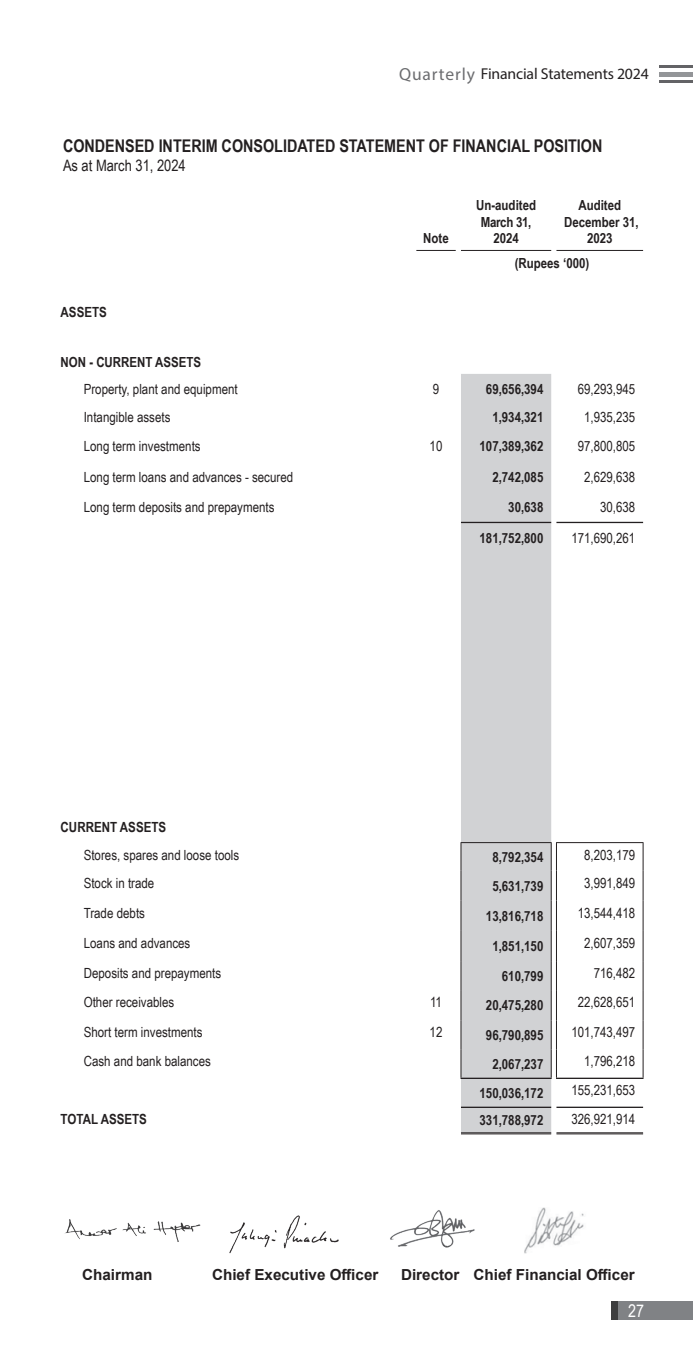
<style>
.page{position:relative;width:693px;height:1355px;background:#fff}
.page>*{position:absolute;margin:0;border:0;box-sizing:border-box;transform-origin:0 0}
.Heading{font:700 17.5px "Arial Narrow";color:#231f20}
.t1{font:17.5px "Myriad Pro";letter-spacing:.05em;color:#6c6d70}
.t2{font:17.5px "Arial Narrow";color:#fff}
.t3{font:15.75px "Myriad Pro";letter-spacing:-.01em;color:#231f20}
.t4{font:15.75px "Arial Narrow";color:#231f20}
.t5{font:700 15.22px "Arial";color:#231f20}
.Arial_Narrow_08{font:14px "Arial Narrow";color:#231f20}
.arial_narrow_bold_8{font:700 14px "Arial Narrow";color:#231f20}
.t6{font:700 13.83px "Arial Narrow";color:#231f20}
</style>
<div class="page">
<div style="left:617px;top:1301px;width:76px;height:19px;background:#808285"></div>
<div style="left:611px;top:1301px;width:6px;height:19px;background:#3e3e3f"></div>
<hr style="left:659px;top:72px;width:34px;height:4px;background:#939598">
<hr style="left:659px;top:65px;width:34px;height:3px;background:#636366">
<hr style="left:659px;top:80px;width:34px;height:3px;background:#636366">
<div style="left:461px;top:374px;width:90px;height:758px;background:#d1d2d4"></div>
<hr style="left:461px;top:842px;width:91px;height:1px;background:#231f20">
<hr style="left:556px;top:842px;width:88px;height:1px;background:#231f20">
<svg style="left:461px;top:843px;width:1px;height:27px"></svg>
<svg style="left:551px;top:843px;width:6px;height:27px"></svg>
<svg style="left:643px;top:843px;width:1px;height:27px"></svg>
<hr style="left:461px;top:870px;width:1px;height:30px;background:#231f20">
<hr style="left:551px;top:870px;width:1px;height:30px;background:#231f20">
<hr style="left:556px;top:870px;width:1px;height:30px;background:#231f20">
<hr style="left:643px;top:870px;width:1px;height:30px;background:#231f20">
<hr style="left:461px;top:900px;width:1px;height:31px;background:#231f20">
<hr style="left:551px;top:900px;width:1px;height:31px;background:#231f20">
<hr style="left:556px;top:900px;width:1px;height:31px;background:#231f20">
<hr style="left:643px;top:900px;width:1px;height:31px;background:#231f20">
<hr style="left:461px;top:931px;width:1px;height:30px;background:#231f20">
<hr style="left:551px;top:931px;width:1px;height:30px;background:#231f20">
<hr style="left:556px;top:931px;width:1px;height:30px;background:#231f20">
<hr style="left:643px;top:931px;width:1px;height:30px;background:#231f20">
<svg style="left:461px;top:961px;width:1px;height:29px"></svg>
<svg style="left:551px;top:961px;width:6px;height:29px"></svg>
<svg style="left:643px;top:961px;width:1px;height:29px"></svg>
<hr style="left:461px;top:990px;width:1px;height:30px;background:#231f20">
<hr style="left:551px;top:990px;width:1px;height:30px;background:#231f20">
<hr style="left:556px;top:990px;width:1px;height:30px;background:#231f20">
<hr style="left:643px;top:990px;width:1px;height:30px;background:#231f20">
<svg style="left:461px;top:1020px;width:1px;height:57px"></svg>
<svg style="left:551px;top:1020px;width:6px;height:57px"></svg>
<svg style="left:643px;top:1020px;width:1px;height:57px"></svg>
<hr style="left:416px;top:250px;width:40px;height:1px;background:#231f20">
<hr style="left:461px;top:250px;width:90px;height:1px;background:#231f20">
<hr style="left:556px;top:250px;width:87px;height:1px;background:#231f20">
<hr style="left:556px;top:522px;width:87px;height:1px;background:#231f20">
<hr style="left:461px;top:522px;width:90px;height:1px;background:#231f20">
<hr style="left:461px;top:1077px;width:91px;height:2px;background:#231f20">
<hr style="left:556px;top:1077px;width:88px;height:2px;background:#231f20">
<hr style="left:461px;top:1106px;width:90px;height:2px;background:#231f20">
<hr style="left:556px;top:1106px;width:87px;height:2px;background:#231f20">
<hr style="left:461px;top:1132px;width:90px;height:1px;background:#231f20">
<hr style="left:461px;top:1133px;width:90px;height:1px;background:#231f20">
<hr style="left:556px;top:1132px;width:87px;height:1px;background:#231f20">
<hr style="left:556px;top:1133px;width:87px;height:1px;background:#231f20">
<img style="left:390px;top:1210px;width:85px;height:38px">
<img style="left:524px;top:1207px;width:60px;height:47px">
<img style="left:229px;top:1215px;width:110px;height:39px">
<img style="left:64px;top:1219px;width:137px;height:23px">
<p class="t1" style="left:399px;top:63px;width:77px">Quarterly</p>
<p class="t3" style="left:481px;top:64px;width:169px">Financial Statements 2024</p>
<p class="Heading" style="left:63px;top:133px;width:541px">CONDENSED INTERIM CONSOLIDATED STATEMENT OF FINANCIAL POSITION</p>
<p class="t4" style="left:63px;top:154px;width:124px">As at March 31, 2024</p>
<p class="t6" style="left:423px;top:228px;width:27px">Note</p>
<p class="t6" style="left:476px;top:195px;width:61px">Un-audited</p>
<p class="t6" style="left:481px;top:211px;width:52px">March 31,</p>
<p class="t6" style="left:493px;top:228px;width:27px">2024</p>
<p class="t6" style="left:578px;top:195px;width:44px">Audited</p>
<p class="t6" style="left:564px;top:211px;width:76px">December 31,</p>
<p class="t6" style="left:587px;top:228px;width:27px">2023</p>
<p class="t6" style="left:515px;top:252px;width:76px">(Rupees ‘000)</p>
<p class="arial_narrow_bold_8" style="left:61px;top:302px;width:48px">ASSETS</p>
<p class="t6" style="left:61px;top:351px;width:142px">NON - CURRENT ASSETS</p>
<p class="Arial_Narrow_08" style="left:84px;top:379px;width:156px">Property, plant and equipment</p>
<p class="Arial_Narrow_08" style="left:433px;top:379px;width:8px">9</p>
<p class="arial_narrow_bold_8" style="left:486px;top:378px;width:59px">69,656,394</p>
<p class="Arial_Narrow_08" style="left:578px;top:379px;width:59px">69,293,945</p>
<p class="Arial_Narrow_08" style="left:84px;top:407px;width:88px">Intangible assets</p>
<p class="arial_narrow_bold_8" style="left:492px;top:407px;width:53px">1,934,321</p>
<p class="Arial_Narrow_08" style="left:584px;top:407px;width:53px">1,935,235</p>
<p class="Arial_Narrow_08" style="left:84px;top:436px;width:118px">Long term investments</p>
<p class="Arial_Narrow_08" style="left:430px;top:436px;width:14px">10</p>
<p class="arial_narrow_bold_8" style="left:480px;top:436px;width:65px">107,389,362</p>
<p class="Arial_Narrow_08" style="left:578px;top:436px;width:59px">97,800,805</p>
<p class="Arial_Narrow_08" style="left:84px;top:467px;width:211px">Long term loans and advances - secured</p>
<p class="arial_narrow_bold_8" style="left:492px;top:466px;width:53px">2,742,085</p>
<p class="Arial_Narrow_08" style="left:584px;top:467px;width:53px">2,629,638</p>
<p class="Arial_Narrow_08" style="left:84px;top:497px;width:192px">Long term deposits and prepayments</p>
<p class="arial_narrow_bold_8" style="left:508px;top:497px;width:37px">30,638</p>
<p class="Arial_Narrow_08" style="left:600px;top:497px;width:37px">30,638</p>
<p class="arial_narrow_bold_8" style="left:480px;top:527px;width:65px">181,752,800</p>
<p class="Arial_Narrow_08" style="left:571px;top:527px;width:65px">171,690,261</p>
<p class="arial_narrow_bold_8" style="left:61px;top:816px;width:107px">CURRENT ASSETS</p>
<p class="Arial_Narrow_08" style="left:84px;top:844px;width:157px">Stores, spares and loose tools</p>
<p class="arial_narrow_bold_8" style="left:492px;top:846px;width:53px">8,792,354</p>
<p class="Arial_Narrow_08" style="left:584px;top:844px;width:53px">8,203,179</p>
<p class="Arial_Narrow_08" style="left:84px;top:872px;width:72px">Stock in trade</p>
<p class="arial_narrow_bold_8" style="left:492px;top:875px;width:53px">5,631,739</p>
<p class="Arial_Narrow_08" style="left:584px;top:872px;width:53px">3,991,849</p>
<p class="Arial_Narrow_08" style="left:84px;top:902px;width:63px">Trade debts</p>
<p class="arial_narrow_bold_8" style="left:486px;top:905px;width:59px">13,816,718</p>
<p class="Arial_Narrow_08" style="left:578px;top:902px;width:59px">13,544,418</p>
<p class="Arial_Narrow_08" style="left:84px;top:932px;width:108px">Loans and advances</p>
<p class="arial_narrow_bold_8" style="left:492px;top:935px;width:53px">1,851,150</p>
<p class="Arial_Narrow_08" style="left:584px;top:932px;width:53px">2,607,359</p>
<p class="Arial_Narrow_08" style="left:84px;top:963px;width:139px">Deposits and prepayments</p>
<p class="arial_narrow_bold_8" style="left:502px;top:965px;width:43px">610,799</p>
<p class="Arial_Narrow_08" style="left:594px;top:963px;width:43px">716,482</p>
<p class="Arial_Narrow_08" style="left:84px;top:992px;width:92px">Other receivables</p>
<p class="Arial_Narrow_08" style="left:430px;top:992px;width:14px">11</p>
<p class="arial_narrow_bold_8" style="left:486px;top:994px;width:59px">20,475,280</p>
<p class="Arial_Narrow_08" style="left:578px;top:992px;width:59px">22,628,651</p>
<p class="Arial_Narrow_08" style="left:84px;top:1022px;width:120px">Short term investments</p>
<p class="Arial_Narrow_08" style="left:430px;top:1022px;width:14px">12</p>
<p class="arial_narrow_bold_8" style="left:486px;top:1024px;width:59px">96,790,895</p>
<p class="Arial_Narrow_08" style="left:571px;top:1022px;width:65px">101,743,497</p>
<p class="Arial_Narrow_08" style="left:84px;top:1051px;width:129px">Cash and bank balances</p>
<p class="arial_narrow_bold_8" style="left:492px;top:1053px;width:53px">2,067,237</p>
<p class="Arial_Narrow_08" style="left:584px;top:1051px;width:53px">1,796,218</p>
<p class="arial_narrow_bold_8" style="left:480px;top:1082px;width:65px">150,036,172</p>
<p class="Arial_Narrow_08" style="left:571px;top:1080px;width:65px">155,231,653</p>
<p class="arial_narrow_bold_8" style="left:61px;top:1109px;width:88px">TOTAL ASSETS</p>
<p class="arial_narrow_bold_8" style="left:480px;top:1109px;width:65px">331,788,972</p>
<p class="Arial_Narrow_08" style="left:571px;top:1109px;width:65px">326,921,914</p>
<p class="t5" style="left:82px;top:1263px;width:72px">Chairman</p>
<p class="t5" style="left:212px;top:1263px;width:168px">Chief Executive Officer</p>
<p class="t5" style="left:401px;top:1263px;width:60px">Director</p>
<p class="t5" style="left:474px;top:1263px;width:163px">Chief Financial Officer</p>
<p class="t2" style="left:628px;top:1298px;width:17px">27</p>
</div>
